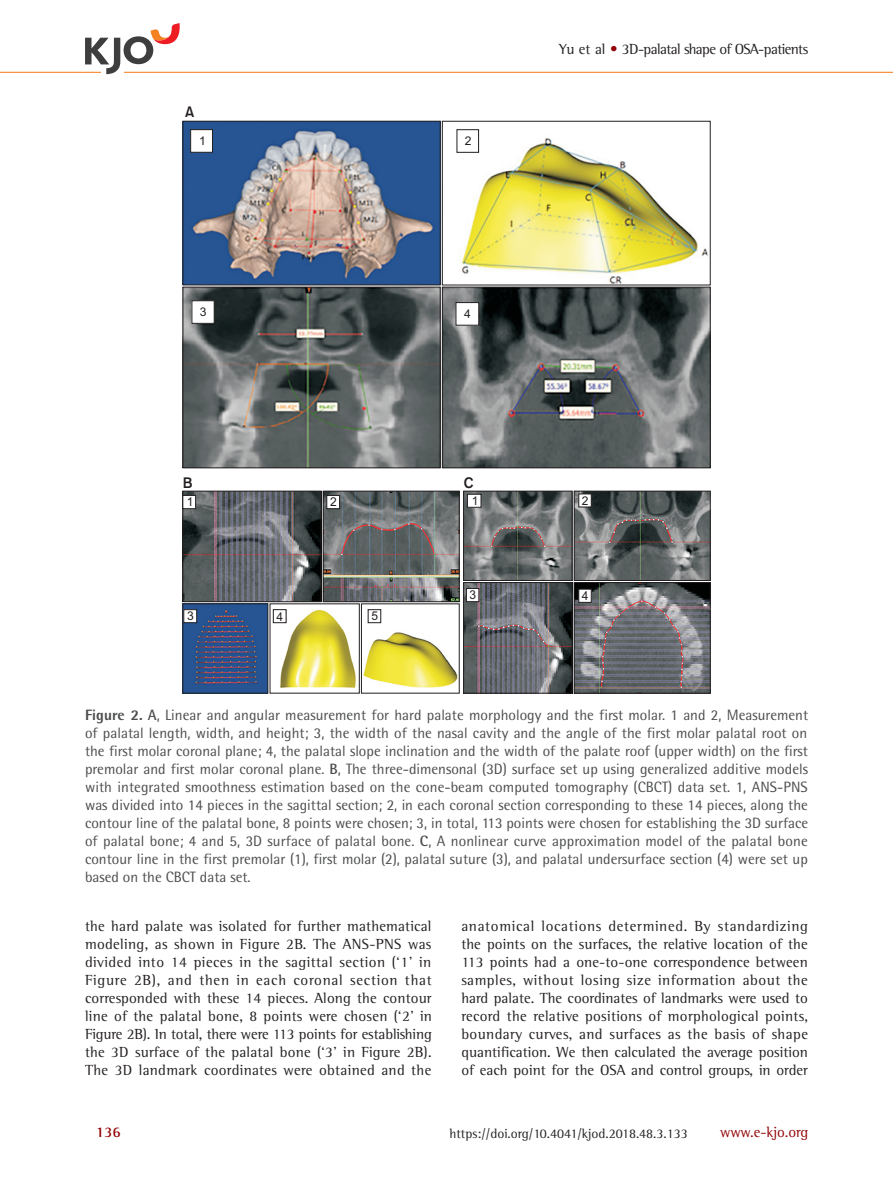
<style>
.page{position:relative;width:893px;height:1191px;background:#fff}
.page>*{position:absolute;margin:0;border:0;box-sizing:border-box;transform-origin:0 0}
.t1{font:15px/18px "Rotis Semi Sans Std";color:#4b4c4d;text-align:justify}
.t2{font:15px/18px "Rotis Semi Serif Std";color:#231f20;text-align:justify}
.t3{font:15px "Rotis Semi Serif Std";letter-spacing:-.04em;color:#231f20}
.t4{font:15px "Rotis Semi Serif Std";color:#920407}
.t5{font:700 15px "Rotis Semi Serif Std";color:#920407}
.t6{font:15px "Gothic 725 BT Bold A";color:#231f20}
.t7{font:13.5px "Rotis Semi Serif Std";color:#231f20}
.t8{font:12.15px "Arial";color:#231f20}
.t9{font:12px "Arial";color:#231f20}
.s1{color:#920407}
.s2{font-weight:800}
.s3{font-weight:700}
</style>
<div class="page">
<hr style="left:0;top:72px;width:893px;height:1px;background:#f58220">
<svg style="left:85px;top:23px;width:95px;height:51px"></svg>
<img style="left:185px;top:123px;width:253px;height:160px">
<div style="left:183px;top:121px;width:257px;height:164px;border:1px solid #231f20"></div>
<div style="left:190px;top:129px;width:23px;height:24px;background:#fff;border:1px solid #231f20"></div>
<img style="left:461px;top:129px;width:247px;height:154px">
<div style="left:442px;top:121px;width:268px;height:164px;border:1px solid #231f20"></div>
<div style="left:456px;top:129px;width:23px;height:24px;background:#fff;border:1px solid #231f20"></div>
<img style="left:185px;top:289px;width:253px;height:177px">
<div style="left:183px;top:287px;width:257px;height:181px;border:1px solid #231f20"></div>
<div style="left:191px;top:300px;width:24px;height:24px;background:#fff;border:1px solid #231f20"></div>
<img style="left:444px;top:289px;width:264px;height:177px">
<div style="left:442px;top:287px;width:268px;height:181px;border:1px solid #231f20"></div>
<div style="left:456px;top:302px;width:23px;height:24px;background:#fff;border:1px solid #231f20"></div>
<svg style="left:463px;top:490px;width:248px;height:203px;background:#6b6c6f"></svg>
<div style="left:467px;top:494px;width:14px;height:14px;background:#fff;border:1px solid #231f20"></div>
<div style="left:578px;top:493px;width:14px;height:14px;background:#fff;border:1px solid #231f20"></div>
<div style="left:578px;top:589px;width:14px;height:14px;background:#fff;border:1px solid #231f20"></div>
<div style="left:466px;top:588px;width:13px;height:14px;background:#fff;border:1px solid #231f20"></div>
<img style="left:182px;top:490px;width:278px;height:203px">
<div style="left:183px;top:609px;width:14px;height:14px;background:#fff;border:1px solid #231f20"></div>
<div style="left:273px;top:609px;width:13px;height:14px;background:#fff;border:1px solid #231f20"></div>
<div style="left:368px;top:609px;width:13px;height:14px;background:#fff;border:1px solid #231f20"></div>
<p class="t6" style="left:185px;top:103px;width:11px">A</p>
<p class="t9" style="left:199px;top:134px;width:8px">1</p>
<p class="t9" style="left:465px;top:134px;width:8px">2</p>
<p class="t9" style="left:200px;top:305px;width:8px">3</p>
<p class="t9" style="left:464px;top:307px;width:8px">4</p>
<p class="t6" style="left:183px;top:474px;width:11px">B</p>
<p class="t6" style="left:464px;top:474px;width:11px">C</p>
<p class="t3" style="left:559px;top:40px;width:251px">Yu et al <span class="s1">•</span> 3D-palatal shape of OSA-patients</p>
<p class="t8" style="left:187px;top:495px;width:8px">1</p>
<p class="t8" style="left:330px;top:495px;width:8px">2</p>
<p class="t9" style="left:187px;top:609px;width:8px">3</p>
<p class="t9" style="left:277px;top:609px;width:8px">4</p>
<p class="t9" style="left:371px;top:609px;width:8px">5</p>
<p class="t9" style="left:472px;top:494px;width:8px">1</p>
<p class="t9" style="left:582px;top:493px;width:8px">2</p>
<p class="t8" style="left:470px;top:588px;width:8px">3</p>
<p class="t8" style="left:582px;top:589px;width:8px">4</p>
<p class="t1" style="left:85px;top:706px;width:725px"><span class="s2">Figure 2.</span> <span class="s3">A</span>, Linear and angular measurement for hard palate morphology and the first molar. 1 and 2, Measurement of palatal length, width, and height; 3, the width of the nasal cavity and the angle of the first molar palatal root on the first molar coronal plane; 4, the palatal slope inclination and the width of the palate roof (upper width) on the first premolar and first molar coronal plane. <span class="s3">B</span>, The three-dimensonal (3D) surface set up using generalized additive models with integrated smoothness estimation based on the cone-beam computed tomography (CBCT) data set. 1, ANS-PNS was divided into 14 pieces in the sagittal section; 2, in each coronal section corresponding to these 14 pieces, along the contour line of the palatal bone, 8 points were chosen; 3, in total, 113 points were chosen for establishing the 3D surface of palatal bone; 4 and 5, 3D surface of palatal bone. <span class="s3">C</span>, A nonlinear curve approximation model of the palatal bone contour line in the first premolar (1), first molar (2), palatal suture (3), and palatal undersurface section (4) were set up based on the CBCT data set.</p>
<p class="t2" style="left:85px;top:917px;width:348px">the hard palate was isolated for further mathematical modeling, as shown in Figure 2B. The ANS-PNS was divided into 14 pieces in the sagittal section (‘1’ in Figure 2B), and then in each coronal section that corresponded with these 14 pieces. Along the contour line of the palatal bone, 8 points were chosen (‘2’ in Figure 2B). In total, there were 113 points for establishing the 3D surface of the palatal bone (‘3’ in Figure 2B).<br>The 3D landmark coordinates were obtained and the</p>
<p class="t2" style="left:461px;top:917px;width:348px">anatomical locations determined. By standardizing the points on the surfaces, the relative location of the 113 points had a one-to-one correspondence between samples, without losing size information about the hard palate. The coordinates of landmarks were used to record the relative positions of morphological points, boundary curves, and surfaces as the basis of shape quantification. We then calculated the average position of each point for the OSA and control groups, in order</p>
<p class="t5" style="left:96px;top:1122px;width:27px">136</p>
<p class="t7" style="left:449px;top:1125px;width:240px">https://doi.org/10.4041/kjod.2018.48.3.133</p>
<p class="t4" style="left:720px;top:1122px;width:90px">www.e-kjo.org</p>
</div>
